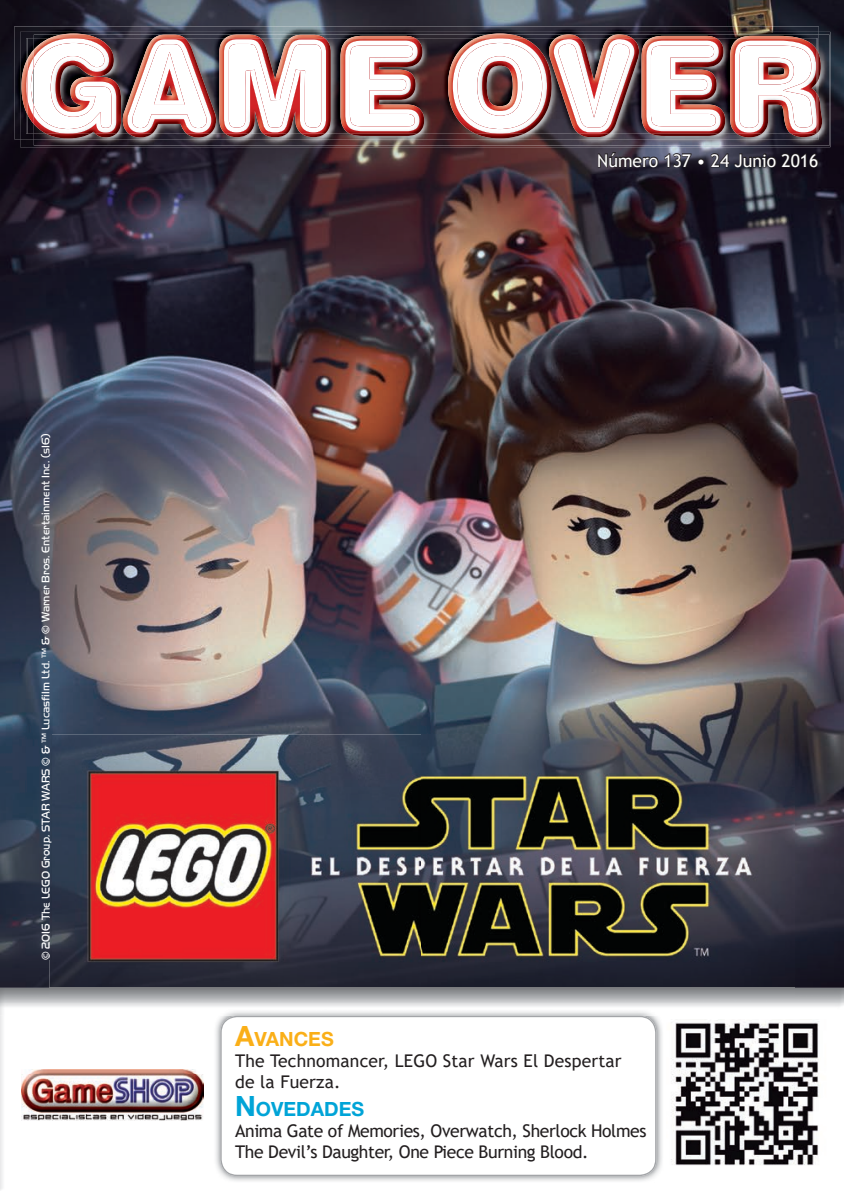
<style>
.page{position:relative;width:844px;height:1191px;background:#fff}
.page>*{position:absolute;margin:0;border:0;box-sizing:border-box;transform-origin:0 0}
.t1{font:700 19.6px "Helvetica Neue LT Std";color:#00a4d7}
.t2{font:700 19.6px "Helvetica Neue LT Std";color:#faaf18}
.t3{font:17.5px/21px "Trebuchet MS";letter-spacing:-.02em;color:#231f20}
.t4{font:17.5px/21px "Trebuchet MS";letter-spacing:.01em;color:#231f20}
.t5{font:17.5px "Trebuchet MS";color:#fff}
.t6{font:11.38px "Handel Got D Ligh";color:#fff}
.s1{font-size:28px}
</style>
<div class="page">
<img style="left:0;top:0;width:843px;height:987px">
<img style="left:34px;top:35px;width:795px;height:110px">
<img style="left:14px;top:26px;width:804px;height:113px">
<img style="left:20px;top:32px;width:798px;height:107px">
<img style="left:34px;top:35px;width:784px;height:103px">
<svg style="left:61px;top:34px;width:25px;height:1px"></svg>
<img style="left:49px;top:35px;width:48px;height:3px">
<img style="left:21px;top:62px;width:5px;height:50px">
<img style="left:95px;top:134px;width:21px;height:3px">
<svg style="left:60px;top:138px;width:16px;height:1px"></svg>
<img style="left:46px;top:134px;width:44px;height:4px">
<img style="left:154px;top:35px;width:31px;height:3px">
<img style="left:187px;top:134px;width:23px;height:3px">
<img style="left:129px;top:134px;width:23px;height:3px">
<svg style="left:235px;top:34px;width:16px;height:1px"></svg>
<img style="left:225px;top:35px;width:99px;height:3px">
<img style="left:302px;top:134px;width:22px;height:3px">
<img style="left:263px;top:134px;width:24px;height:3px">
<img style="left:225px;top:134px;width:23px;height:3px">
<img style="left:349px;top:36px;width:66px;height:2px">
<img style="left:350px;top:134px;width:67px;height:2px">
<svg style="left:487px;top:34px;width:25px;height:1px"></svg>
<img style="left:475px;top:35px;width:49px;height:3px">
<svg style="left:491px;top:138px;width:17px;height:1px"></svg>
<img style="left:475px;top:134px;width:49px;height:4px">
<img style="left:608px;top:35px;width:24px;height:3px">
<img style="left:555px;top:35px;width:24px;height:3px">
<img style="left:579px;top:134px;width:29px;height:3px">
<img style="left:650px;top:36px;width:66px;height:2px">
<img style="left:651px;top:134px;width:66px;height:2px">
<img style="left:739px;top:36px;width:60px;height:2px">
<img style="left:818px;top:54px;width:2px;height:24px">
<img style="left:817px;top:51px;width:1px;height:30px">
<img style="left:818px;top:98px;width:3px;height:33px">
<img style="left:817px;top:95px;width:1px;height:37px">
<img style="left:791px;top:134px;width:24px;height:3px">
<img style="left:736px;top:134px;width:25px;height:3px">
<img style="left:725px;top:38px;width:4px;height:96px">
<img style="left:424px;top:38px;width:24px;height:96px">
<img style="left:331px;top:38px;width:9px;height:96px">
<img style="left:216px;top:38px;width:3px;height:96px">
<img style="left:121px;top:38px;width:2px;height:96px">
<svg style="left:26px;top:38px;width:1px;height:21px"></svg>
<img style="left:27px;top:38px;width:7px;height:12px">
<svg style="left:26px;top:115px;width:1px;height:19px"></svg>
<img style="left:27px;top:124px;width:7px;height:10px">
<img style="left:26px;top:59px;width:1px;height:56px">
<img style="left:27px;top:50px;width:7px;height:74px">
<img style="left:34px;top:38px;width:87px;height:96px">
<img style="left:123px;top:38px;width:93px;height:96px">
<img style="left:154px;top:52px;width:31px;height:53px">
<img style="left:219px;top:38px;width:112px;height:96px">
<img style="left:340px;top:38px;width:84px;height:96px">
<img style="left:448px;top:38px;width:101px;height:96px">
<img style="left:477px;top:56px;width:45px;height:60px">
<img style="left:549px;top:38px;width:90px;height:96px">
<img style="left:641px;top:38px;width:84px;height:96px">
<img style="left:816px;top:49px;width:1px;height:84px">
<img style="left:729px;top:38px;width:87px;height:96px">
<img style="left:758px;top:58px;width:35px;height:26px">
<svg style="left:811px;top:81px;width:6px;height:14px"></svg>
<svg style="left:597px;top:151px;width:222px;height:17px;background:#302d38"></svg>
<img style="left:0;top:987px;width:843px;height:203px">
<img style="left:214px;top:1009px;width:449px;height:173px">
<img style="left:220px;top:1015px;width:436px;height:161px">
<img style="left:336px;top:1015px;width:303px;height:1px">
<img style="left:666px;top:1019px;width:170px;height:149px">
<svg style="left:231px;top:1013px;width:105px;height:47px"></svg>
<svg style="left:234px;top:1088px;width:132px;height:42px"></svg>
<img style="left:50px;top:734px;width:744px;height:263px">
<img style="left:50px;top:734px;width:1px;height:226px">
<img style="left:21px;top:1069px;width:182px;height:53px">
<p class="t6" style="left:39px;top:960px;width:528px;rotate:-90deg">© 2016 The LEGO Group. STAR WARS © &amp; ™ Lucasfilm Ltd. ™ &amp; © Warner Bros. Entertainment Inc. (s16)</p>
<p class="t5" style="left:597px;top:149px;width:222px">Número 137 • 24 Junio 2016</p>
<p class="t2" style="left:235px;top:1026px;width:100px"><span class="s1">A</span>VANCES</p>
<p class="t4" style="left:235px;top:1049px;width:388px">The Technomancer, LEGO Star Wars El Despertar de la Fuerza.</p>
<p class="t1" style="left:235px;top:1096px;width:130px"><span class="s1">N</span>OVEDADES</p>
<p class="t3" style="left:235px;top:1120px;width:413px">Anima Gate of Memories, Overwatch, Sherlock Holmes<br>The Devil’s Daughter, One Piece Burning Blood.</p>
</div>
